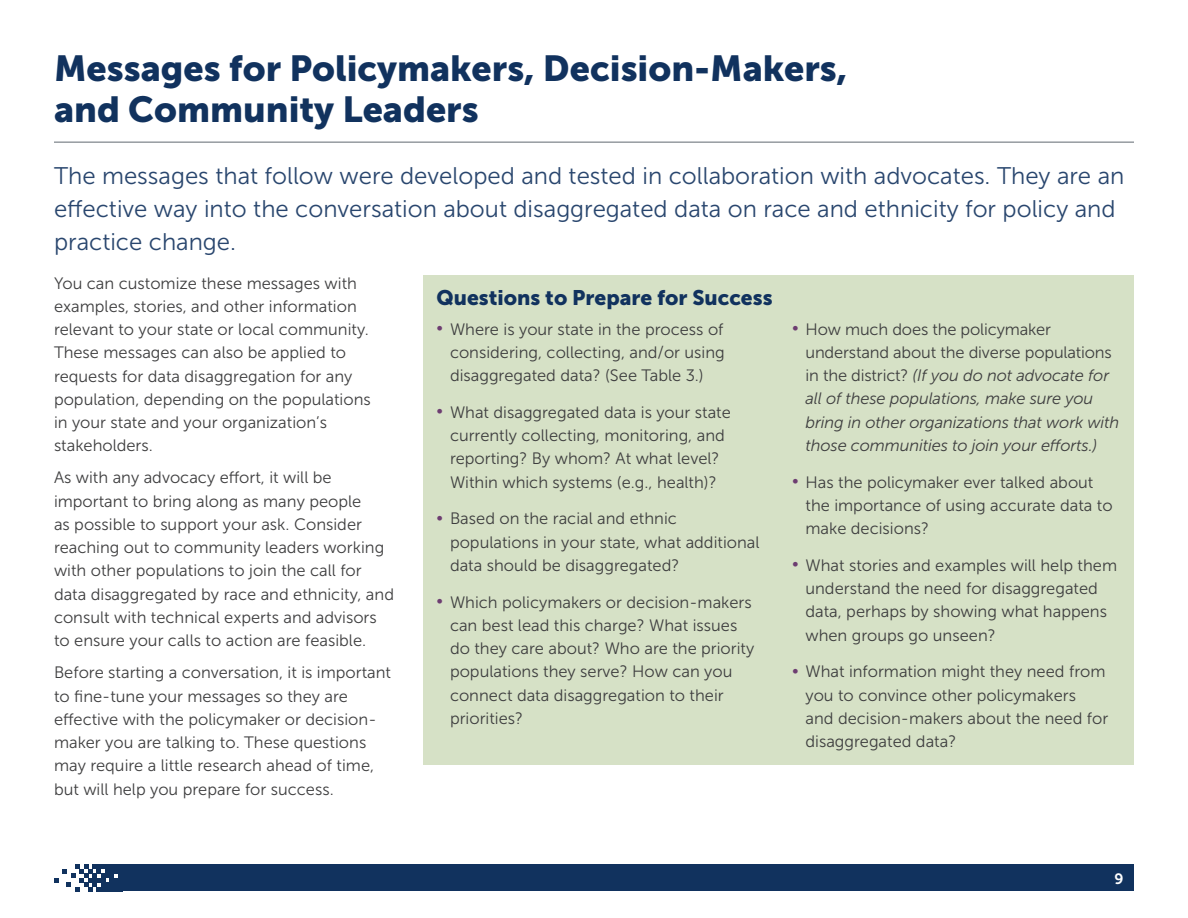
<style>
.page{position:relative;width:1188px;height:918px;background:#fff}
.page>*{position:absolute;margin:0;border:0;box-sizing:border-box;transform-origin:0 0}
.Chapter_Title{font:36px/40.5px "Museo Sans 900";color:#11325e}
.Intro_text{font:24px/33px "Museo Sans 300";color:#29466e}
.Sidebar_Title{font:21px "Museo Sans 900";color:#11325e}
.Body_Copy{font:16.5px/23.2px "Museo Sans 300";color:#3e3e3f}
.t1{font:italic 16.5px/23.2px "Museo Sans 300";letter-spacing:-.01em;color:#3e3e3f}
.t2{font:15px "Museo Sans 700";color:#fff}
.s1{color:#6d3d71}
.s2{font-style:normal;color:#6d3d71}
.s3{font-style:normal}
</style>
<div class="page">
<div style="left:122px;top:864px;width:1012px;height:27px;background:#11325e"></div>
<svg style="left:54px;top:864px;width:68px;height:27px"></svg>
<hr style="left:54px;top:142px;width:1080px;height:1px;background:#616870">
<div style="left:423px;top:275px;width:711px;height:490px;background:#d6e1c6"></div>
<p class="Chapter_Title" style="left:54px;top:48px;width:795px">Messages for Policymakers, Decision-Makers, and Community Leaders</p>
<p class="Intro_text" style="left:54px;top:159px;width:1072px">The messages that follow were developed and tested in collaboration with advocates. They are an effective way into the conversation about disaggregated data on race and ethnicity for policy and practice change.</p>
<p class="Body_Copy" style="left:54px;top:271px;width:318px">You can customize these messages with examples, stories, and other information relevant to your state or local community.<br>These messages can also be applied to requests for data disaggregation for any population, depending on the populations in your state and your organization’s stakeholders.</p>
<p class="Body_Copy" style="left:54px;top:466px;width:342px">As with any advocacy effort, it will be important to bring along as many people<br>as possible to support your ask. Consider reaching out to community leaders working with other populations to join the call for data disaggregated by race and ethnicity, and consult with technical experts and advisors to ensure your calls to action are feasible.</p>
<p class="Body_Copy" style="left:54px;top:661px;width:339px">Before starting a conversation, it is important to fine-tune your messages so they are effective with the policymaker or decision&shy;maker you are talking to. These questions may require a little research ahead of time, but will help you prepare for success.</p>
<p class="Sidebar_Title" style="left:436px;top:285px;width:338px">Questions to Prepare for Success</p>
<p class="Body_Copy" style="left:450px;top:317px;width:276px;text-align:justify;text-indent:-14px"><span class="s1">•</span> Where is your state in the process of considering, collecting, and/or using disaggregated data? (See Table 3.)</p>
<p class="Body_Copy" style="left:436px;top:401px;width:296px;text-align:center"><span class="s1">•</span> What disaggregated data is your state currently collecting, monitoring, and reporting? By whom? At what level?<br>Within which systems (e.g., health)?</p>
<p class="Body_Copy" style="left:450px;top:507px;width:311px;text-indent:-14px"><span class="s1">•</span> Based on the racial and ethnic populations in your state, what additional data should be disaggregated?</p>
<p class="Body_Copy" style="left:450px;top:590px;width:306px;text-indent:-14px"><span class="s1">•</span> Which policymakers or decision-makers can best lead this charge? What issues do they care about? Who are the priority populations they serve? How can you connect data disaggregation to their priorities?</p>
<p class="t1" style="left:806px;top:317px;width:315px;text-indent:-14px"><span class="s2">•</span> <span class="s3">How much does the policymaker understand about the diverse populations in the district?</span> (If you do not advocate for all of these populations, make sure you bring in other organizations that work with those communities to join your efforts.)</p>
<p class="Body_Copy" style="left:806px;top:470px;width:309px;text-indent:-14px"><span class="s1">•</span> Has the policymaker ever talked about the importance of using accurate data to make decisions?</p>
<p class="Body_Copy" style="left:806px;top:554px;width:313px;text-indent:-14px"><span class="s1">•</span> What stories and examples will help them understand the need for disaggregated data, perhaps by showing what happens when groups go unseen?</p>
<p class="Body_Copy" style="left:806px;top:660px;width:304px;text-indent:-14px"><span class="s1">•</span> What information might they need from you to convince other policymakers<br>and decision-makers about the need for disaggregated data?</p>
<p class="t2" style="left:1114px;top:871px;width:11px">9</p>
</div>
